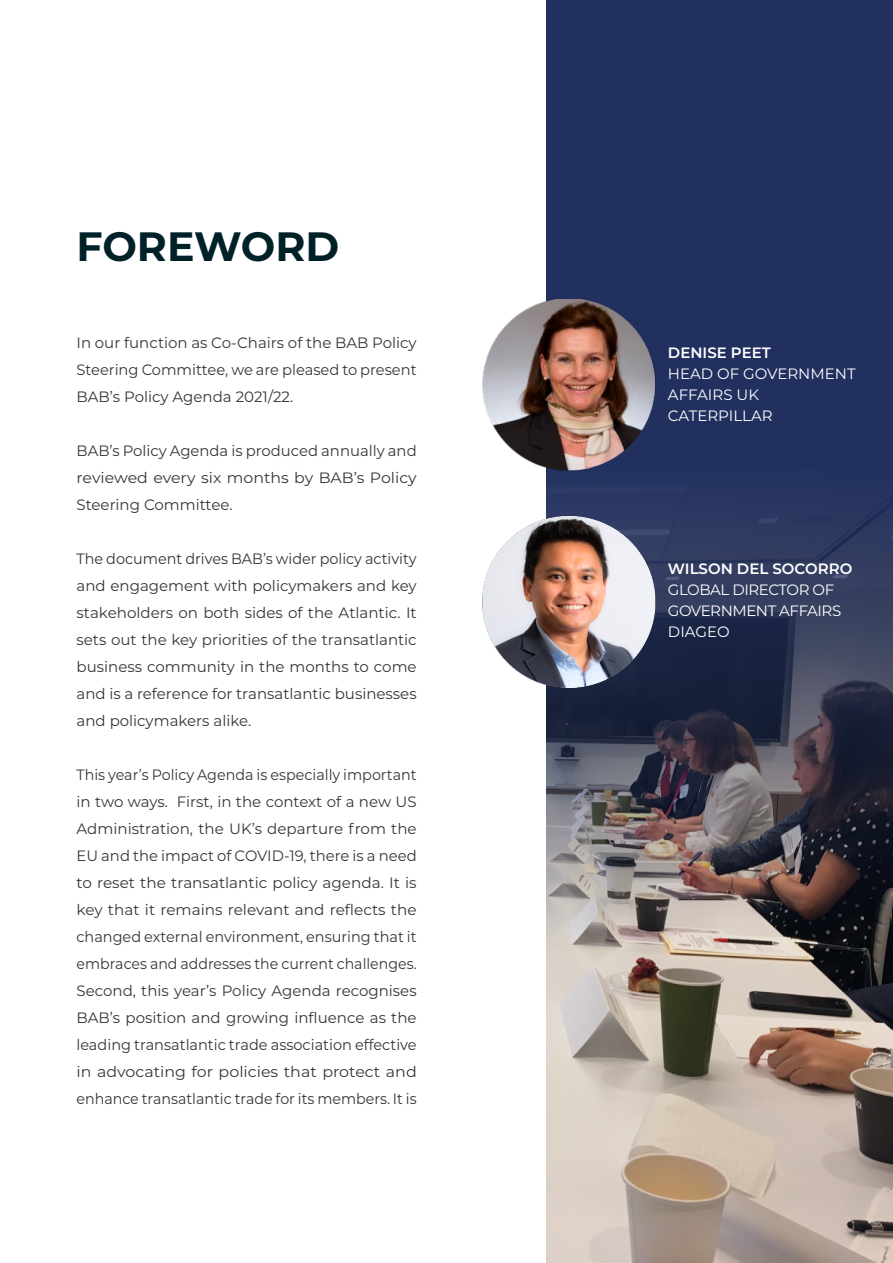
<style>
.page{position:relative;width:893px;height:1263px;background:#fff}
.page>*{position:absolute;margin:0;border:0;box-sizing:border-box;transform-origin:0 0}
.t1{font:700 40.95px "Montserrat";color:#002128}
.t2{font:15px/27px "Montserrat";color:#373636;text-align:justify;scale:.95 1}
.t3{font:15px/27px "Montserrat";color:#373636;text-align:justify;scale:.96 1}
.t4{font:15px/27px "Montserrat";color:#373636;text-align:justify}
.t5{font:15px/21px "Montserrat";letter-spacing:-.02em;color:#fff}
.t6{font:15px/21px "Montserrat";color:#fff}
.t7{font:600 15px "Montserrat";color:#fff}
</style>
<div class="page">
<div style="left:546px;top:0;width:347px;height:1263px;background:#21305f"></div>
<img style="left:546px;top:489px;width:347px;height:774px">
<img style="left:483px;top:300px;width:172px;height:171px">
<img style="left:483px;top:516px;width:172px;height:172px">
<h1 class="t1" style="left:77px;top:217px;width:264px">FOREWORD</h1>
<p class="t4" style="left:77px;top:329px;width:342px">In our function as Co-Chairs of the BAB Policy Steering Committee, we are pleased to present BAB’s Policy Agenda 2021/22.</p>
<p class="t4" style="left:77px;top:437px;width:342px">BAB’s Policy Agenda is produced annually and reviewed every six months by BAB’s Policy Steering Committee.</p>
<p class="t3" style="left:77px;top:545px;width:356px">The document drives BAB’s wider policy activity and engagement with policymakers and key stakeholders on both sides of the Atlantic. It sets out the key priorities of the transatlantic business community in the months to come and is a reference for transatlantic businesses and policymakers alike.</p>
<p class="t2" style="left:77px;top:761px;width:360px">This year’s Policy Agenda is especially important in two ways. First, in the context of a new US Administration, the UK’s departure from the EU and the impact of COVID-19, there is a need to reset the transatlantic policy agenda. It is key that it remains relevant and reflects the changed external environment, ensuring that it embraces and addresses the current challenges.<br>Second, this year’s Policy Agenda recognises BAB’s position and growing influence as the leading transatlantic trade association effective in advocating for policies that protect and enhance transatlantic trade for its members. It is</p>
<p class="t7" style="left:668px;top:342px;width:104px">DENISE PEET</p>
<p class="t6" style="left:668px;top:362px;width:189px">HEAD OF GOVERNMENT<br>AFFAIRS UK<br>CATERPILLAR</p>
<p class="t7" style="left:668px;top:558px;width:186px">WILSON DEL SOCORRO</p>
<p class="t5" style="left:668px;top:578px;width:175px">GLOBAL DIRECTOR OF<br>GOVERNMENT AFFAIRS<br>DIAGEO</p>
</div>
